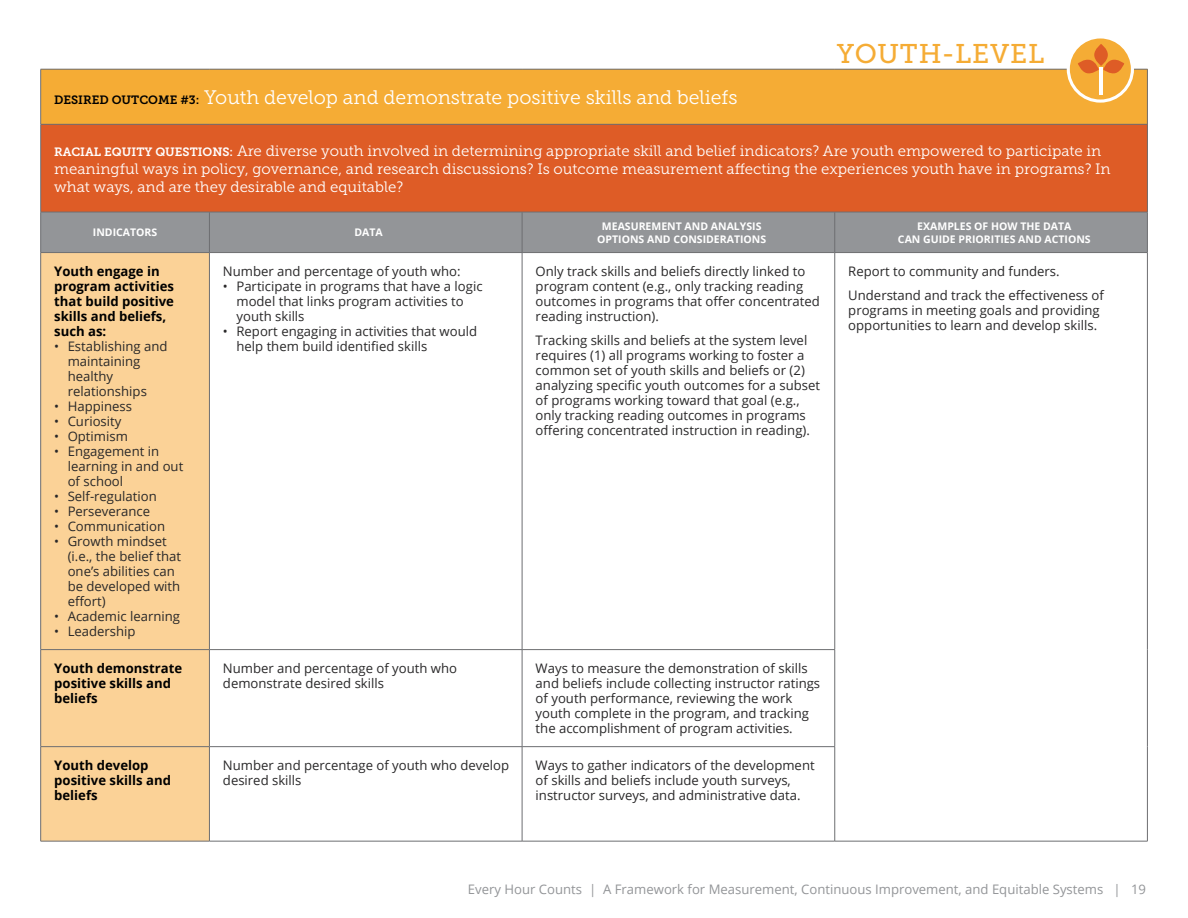
<style>
.page{position:relative;width:1188px;height:918px;background:#fff}
.page>*{position:absolute;margin:0;border:0;box-sizing:border-box;transform-origin:0 0}
.t1{font:27px "Museo Slab 500";letter-spacing:.03em;color:#f5ac35}
.t2{font:19.5px "Museo Slab 300";color:#fff}
.t3{font:15px/18px "Museo Slab 300";color:#fff}
.t4{font:13.2px/15px "Open Sans";color:#292829}
.t5{font:700 13.2px/15px "Open Sans";color:#000}
.t6{font:13.2px "Open Sans";color:#939598}
.t7{font:700 10.5px/13.5px "Open Sans";color:#fff;text-align:center}
.s1{font-family:"Museo Slab 700";font-size:12px;color:#000}
.s2{font-family:"Museo Slab 700";font-size:12px}
</style>
<div class="page">
<div style="left:41px;top:69px;width:1106px;height:55px;background:#f5ac35"></div>
<div style="left:41px;top:124px;width:1106px;height:88px;background:#de5c26"></div>
<div style="left:41px;top:213px;width:1106px;height:39px;background:#939598"></div>
<svg style="left:41px;top:253px;width:168px;height:588px;background:#f6cf95"></svg>
<hr style="left:522px;top:252px;width:313px;height:1px;background:#6d6e71">
<hr style="left:522px;top:253px;width:1px;height:396px;background:#6d6e71">
<hr style="left:522px;top:650px;width:1px;height:96px;background:#6d6e71">
<hr style="left:522px;top:747px;width:1px;height:94px;background:#6d6e71">
<hr style="left:522px;top:841px;width:313px;height:1px;background:#6d6e71">
<hr style="left:835px;top:252px;width:313px;height:1px;background:#6d6e71">
<hr style="left:835px;top:253px;width:1px;height:396px;background:#6d6e71">
<hr style="left:1147px;top:253px;width:1px;height:397px;background:#6d6e71">
<hr style="left:835px;top:650px;width:1px;height:96px;background:#6d6e71">
<hr style="left:1147px;top:650px;width:1px;height:97px;background:#6d6e71">
<hr style="left:835px;top:747px;width:1px;height:94px;background:#6d6e71">
<hr style="left:1147px;top:747px;width:1px;height:94px;background:#6d6e71">
<hr style="left:835px;top:841px;width:313px;height:1px;background:#6d6e71">
<hr style="left:40px;top:69px;width:169px;height:1px;background:#6d6e71">
<hr style="left:40px;top:69px;width:1px;height:55px;background:#6d6e71">
<hr style="left:209px;top:69px;width:313px;height:1px;background:#6d6e71">
<hr style="left:522px;top:69px;width:313px;height:1px;background:#6d6e71">
<hr style="left:835px;top:69px;width:313px;height:1px;background:#6d6e71">
<hr style="left:1147px;top:69px;width:1px;height:55px;background:#6d6e71">
<hr style="left:40px;top:124px;width:169px;height:1px;background:#6d6e71">
<hr style="left:40px;top:124px;width:1px;height:88px;background:#6d6e71">
<hr style="left:209px;top:124px;width:313px;height:1px;background:#6d6e71">
<hr style="left:522px;top:124px;width:313px;height:1px;background:#6d6e71">
<hr style="left:835px;top:124px;width:313px;height:1px;background:#6d6e71">
<hr style="left:1147px;top:124px;width:1px;height:88px;background:#6d6e71">
<hr style="left:40px;top:212px;width:169px;height:1px;background:#6d6e71">
<hr style="left:40px;top:212px;width:1px;height:40px;background:#6d6e71">
<hr style="left:209px;top:212px;width:313px;height:1px;background:#6d6e71">
<hr style="left:522px;top:212px;width:313px;height:1px;background:#6d6e71">
<hr style="left:835px;top:212px;width:313px;height:1px;background:#6d6e71">
<hr style="left:1147px;top:212px;width:1px;height:40px;background:#6d6e71">
<hr style="left:40px;top:252px;width:169px;height:1px;background:#6d6e71">
<hr style="left:40px;top:253px;width:1px;height:396px;background:#6d6e71">
<hr style="left:40px;top:649px;width:169px;height:1px;background:#6d6e71">
<hr style="left:40px;top:650px;width:1px;height:96px;background:#6d6e71">
<hr style="left:522px;top:649px;width:313px;height:1px;background:#6d6e71">
<hr style="left:40px;top:746px;width:169px;height:1px;background:#6d6e71">
<hr style="left:40px;top:747px;width:1px;height:94px;background:#6d6e71">
<hr style="left:522px;top:746px;width:313px;height:1px;background:#6d6e71">
<hr style="left:209px;top:212px;width:1px;height:40px;background:#6d6e71">
<hr style="left:209px;top:253px;width:1px;height:396px;background:#6d6e71">
<hr style="left:209px;top:650px;width:1px;height:96px;background:#6d6e71">
<hr style="left:209px;top:747px;width:1px;height:94px;background:#6d6e71">
<hr style="left:522px;top:212px;width:1px;height:40px;background:#6d6e71">
<hr style="left:835px;top:212px;width:1px;height:40px;background:#6d6e71">
<hr style="left:209px;top:252px;width:313px;height:1px;background:#6d6e71">
<hr style="left:209px;top:649px;width:313px;height:1px;background:#6d6e71">
<hr style="left:209px;top:746px;width:313px;height:1px;background:#6d6e71">
<hr style="left:40px;top:841px;width:169px;height:1px;background:#6d6e71">
<hr style="left:209px;top:841px;width:313px;height:1px;background:#6d6e71">
<div style="left:1068px;top:37px;width:64px;height:64px;background:#f5ac35;border-radius:50%"></div>
<svg style="left:1078px;top:59px;width:46px;height:16px"></svg>
<svg style="left:1094px;top:44px;width:14px;height:22px"></svg>
<hr style="left:1100px;top:67px;width:3px;height:28px;background:#fff">
<div style="left:1067px;top:35px;width:67px;height:68px;border:3px solid #fff;border-radius:50%"></div>
<h1 class="t1" style="left:837px;top:39px;width:209px">YOUTH-LEVEL</h1>
<h2 class="t2" style="left:54px;top:87px;width:685px"><span class="s1">DESIRED OUTCOME #3:</span> Youth develop and demonstrate positive skills and beliefs</h2>
<p class="t3" style="left:54px;top:142px;width:1058px"><span class="s2">RACIAL EQUITY QUESTIONS:</span> Are diverse youth involved in determining appropriate skill and belief indicators? Are youth empowered to participate in meaningful ways in policy, governance, and research discussions? Is outcome measurement affecting the experiences youth have in programs? In what ways, and are they desirable and equitable?</p>
<p class="t7" style="left:93px;top:226px;width:66px">INDICATORS</p>
<p class="t7" style="left:355px;top:226px;width:30px">DATA</p>
<p class="t7" style="left:597px;top:219px;width:171px">MEASUREMENT AND ANALYSIS<br>OPTIONS AND CONSIDERATIONS</p>
<p class="t7" style="left:898px;top:219px;width:194px">EXAMPLES OF HOW THE DATA<br>CAN GUIDE PRIORITIES AND ACTIONS</p>
<p class="t5" style="left:54px;top:263px;width:121px">Youth engage in program activities that build positive skills and beliefs, such as:</p>
<p class="t4" style="left:68px;top:338px;width:101px;text-indent:-14px">• Establishing and maintaining healthy relationships</p>
<p class="t4" style="left:54px;top:398px;width:79px">• Happiness</p>
<p class="t4" style="left:54px;top:413px;width:69px">• Curiosity</p>
<p class="t4" style="left:54px;top:428px;width:75px">• Optimism</p>
<p class="t4" style="left:68px;top:443px;width:117px;text-indent:-14px">• Engagement in learning in and out of school</p>
<p class="t4" style="left:54px;top:489px;width:104px">• Self-regulation</p>
<p class="t4" style="left:54px;top:504px;width:98px">• Perseverance</p>
<p class="t4" style="left:54px;top:519px;width:113px">• Communication</p>
<p class="t4" style="left:68px;top:534px;width:115px;text-indent:-14px">• Growth mindset (i.e., the belief that one’s abilities can be developed with effort)</p>
<p class="t4" style="left:54px;top:609px;width:127px">• Academic learning</p>
<p class="t4" style="left:54px;top:624px;width:83px">• Leadership</p>
<p class="t4" style="left:223px;top:264px;width:239px">Number and percentage of youth who:</p>
<p class="t4" style="left:236px;top:279px;width:248px;text-indent:-14px">• Participate in programs that have a logic model that links program activities to youth skills</p>
<p class="t4" style="left:236px;top:324px;width:242px;text-indent:-14px">• Report engaging in activities that would help them build identified skills</p>
<p class="t4" style="left:536px;top:264px;width:286px">Only track skills and beliefs directly linked to program content (e.g., only tracking reading outcomes in programs that offer concentrated reading instruction).</p>
<p class="t4" style="left:536px;top:332px;width:286px">Tracking skills and beliefs at the system level requires (1) all programs working to foster a common set of youth skills and beliefs or (2) analyzing specific youth outcomes for a subset of programs working toward that goal (e.g., only tracking reading outcomes in programs offering concentrated instruction in reading).</p>
<p class="t4" style="left:848px;top:259px;width:257px;line-height:23.7px">Report to community and funders.<br>Understand and track the effectiveness of</p>
<p class="t4" style="left:848px;top:302px;width:253px">programs in meeting goals and providing opportunities to learn and develop skills.</p>
<p class="t5" style="left:54px;top:661px;width:129px">Youth demonstrate positive skills and beliefs</p>
<p class="t4" style="left:223px;top:661px;width:236px">Number and percentage of youth who demonstrate desired skills</p>
<p class="t4" style="left:536px;top:661px;width:286px">Ways to measure the demonstration of skills and beliefs include collecting instructor ratings of youth performance, reviewing the work youth complete in the program, and tracking the accomplishment of program activities.</p>
<p class="t5" style="left:54px;top:758px;width:118px">Youth develop positive skills and beliefs</p>
<p class="t4" style="left:223px;top:758px;width:288px">Number and percentage of youth who develop desired skills</p>
<p class="t4" style="left:536px;top:758px;width:281px">Ways to gather indicators of the development of skills and beliefs include youth surveys, instructor surveys, and administrative data.</p>
<p class="t6" style="left:468px;top:880px;width:680px">Every Hour Counts | A Framework for Measurement, Continuous Improvement, and Equitable Systems | 19</p>
</div>
